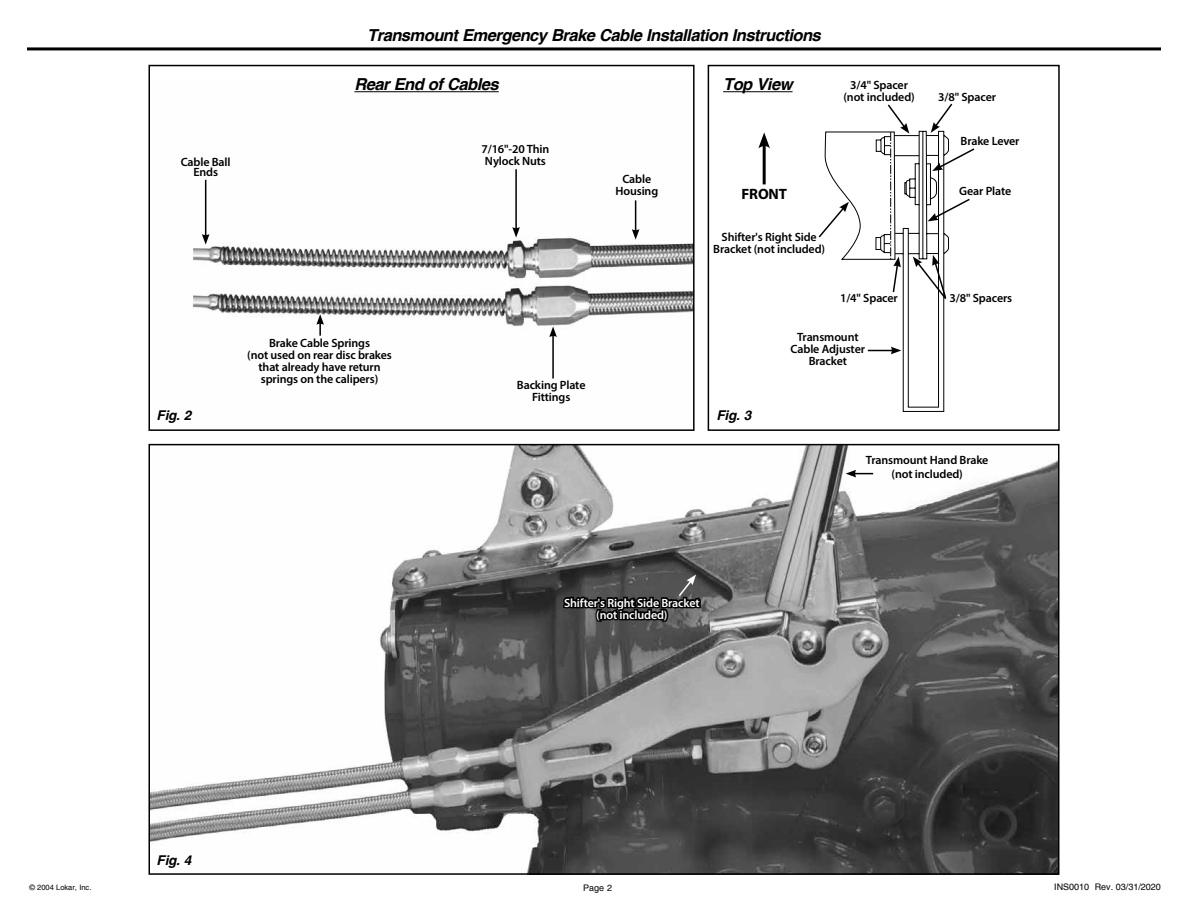
<style>
.page{position:relative;width:1188px;height:918px;background:#fff}
.page>*{position:absolute;margin:0;border:0;box-sizing:border-box;transform-origin:0 0}
.t1{font:italic 700 16.5px "Helvetica";letter-spacing:-.03em;color:#000}
.t2{font:700 15px "Myriad Pro";letter-spacing:-.01em;color:#000}
.t3{font:italic 700 13.5px "Helvetica";letter-spacing:-.015em;color:#000}
.t4{font:600 12px/12px "Myriad Pro";letter-spacing:-.01em;color:#000;text-align:center}
.t5{font:600 12px/12px "Myriad Pro";letter-spacing:-.01em;color:#fff;text-align:center}
.t6{font:9px "Helvetica";color:#000}
.t7{font:7.5px "Helvetica";color:#000}
</style>
<div class="page">
<hr style="left:27px;top:47px;width:1134px;height:3px;background:#000">
<img style="left:192px;top:92px;width:500px;height:235px">
<div style="left:148px;top:65px;width:547px;height:366px;border:2px solid #000"></div>
<div style="left:708px;top:65px;width:352px;height:366px;border:2px solid #000"></div>
<img style="left:151px;top:447px;width:905px;height:425px">
<div style="left:148px;top:444px;width:911px;height:431px;border:2px solid #000"></div>
<svg style="left:154px;top:829px;width:42px;height:42px"></svg>
<hr style="left:205px;top:180px;width:1px;height:56px;background:#000">
<svg style="left:202px;top:234px;width:8px;height:11px"></svg>
<svg style="left:316px;top:314px;width:8px;height:22px"></svg>
<hr style="left:515px;top:169px;width:2px;height:60px;background:#000">
<svg style="left:512px;top:227px;width:8px;height:11px"></svg>
<hr style="left:635px;top:200px;width:1px;height:31px;background:#000">
<svg style="left:632px;top:229px;width:7px;height:11px"></svg>
<svg style="left:846px;top:470px;width:27px;height:7px"></svg>
<hr style="left:552px;top:335px;width:2px;height:44px;background:#000">
<svg style="left:549px;top:327px;width:8px;height:10px"></svg>
<hr style="left:763px;top:143px;width:3px;height:41px;background:#000">
<svg style="left:758px;top:132px;width:12px;height:17px"></svg>
<svg style="left:560px;top:565px;width:142px;height:68px;background:#3f3f3f"></svg>
<svg style="left:817px;top:66px;width:159px;height:364px"></svg>
<hr style="left:723px;top:91px;width:70px;height:1px;background:#000">
<hr style="left:354px;top:91px;width:145px;height:1px;background:#000">
<p class="t4" style="left:181px;top:156px;width:51px;line-height:10.5px">Cable Ball<br>Ends</p>
<h1 class="t1" style="left:367px;top:25px;width:455px">Transmount Emergency Brake Cable Installation Instructions</h1>
<h1 class="t1" style="left:354px;top:75px;width:146px">Rear End of Cables</h1>
<h1 class="t1" style="left:723px;top:75px;width:71px">Top View</h1>
<p class="t4" style="left:843px;top:78px;width:73px">3/4" Spacer (not included)</p>
<p class="t4" style="left:481px;top:143px;width:69px;text-align:left">7/16"-20 Thin<br>Nylock Nuts</p>
<p class="t4" style="left:615px;top:173px;width:44px">Cable<br>Housing</p>
<p class="t2" style="left:742px;top:185px;width:47px">FRONT</p>
<p class="t4" style="left:713px;top:231px;width:113px">Shifter's Right Side<br>Bracket (not included)</p>
<p class="t4" style="left:840px;top:292px;width:59px">1/4" Spacer</p>
<p class="t4" style="left:247px;top:337px;width:146px">Brake Cable Springs<br>(not used on rear disc brakes that already have return springs on the calipers)</p>
<p class="t4" style="left:517px;top:379px;width:70px">Backing Plate<br>Fittings</p>
<p class="t4" style="left:791px;top:331px;width:76px">Transmount<br>Cable Adjuster<br>Bracket</p>
<p class="t3" style="left:157px;top:408px;width:36px">Fig. 2</p>
<p class="t3" style="left:717px;top:408px;width:36px">Fig. 3</p>
<p class="t4" style="left:938px;top:90px;width:59px">3/8" Spacer</p>
<p class="t4" style="left:961px;top:135px;width:61px">Brake Lever</p>
<p class="t4" style="left:959px;top:185px;width:54px">Gear Plate</p>
<p class="t4" style="left:950px;top:292px;width:64px">3/8" Spacers</p>
<p class="t3" style="left:157px;top:852px;width:36px">Fig. 4</p>
<p class="t5" style="left:564px;top:596px;width:137px">Shifter's Right Side Bracket (not included)</p>
<p class="t4" style="left:866px;top:453px;width:124px;line-height:13.5px">Transmount Hand Brake (not included)</p>
<p class="t7" style="left:29px;top:883px;width:64px">© 2004 Lokar, Inc.</p>
<p class="t6" style="left:583px;top:883px;width:30px">Page 2</p>
<p class="t6" style="left:1054px;top:881px;width:108px">INS0010 Rev. 03/31/2020</p>
</div>
